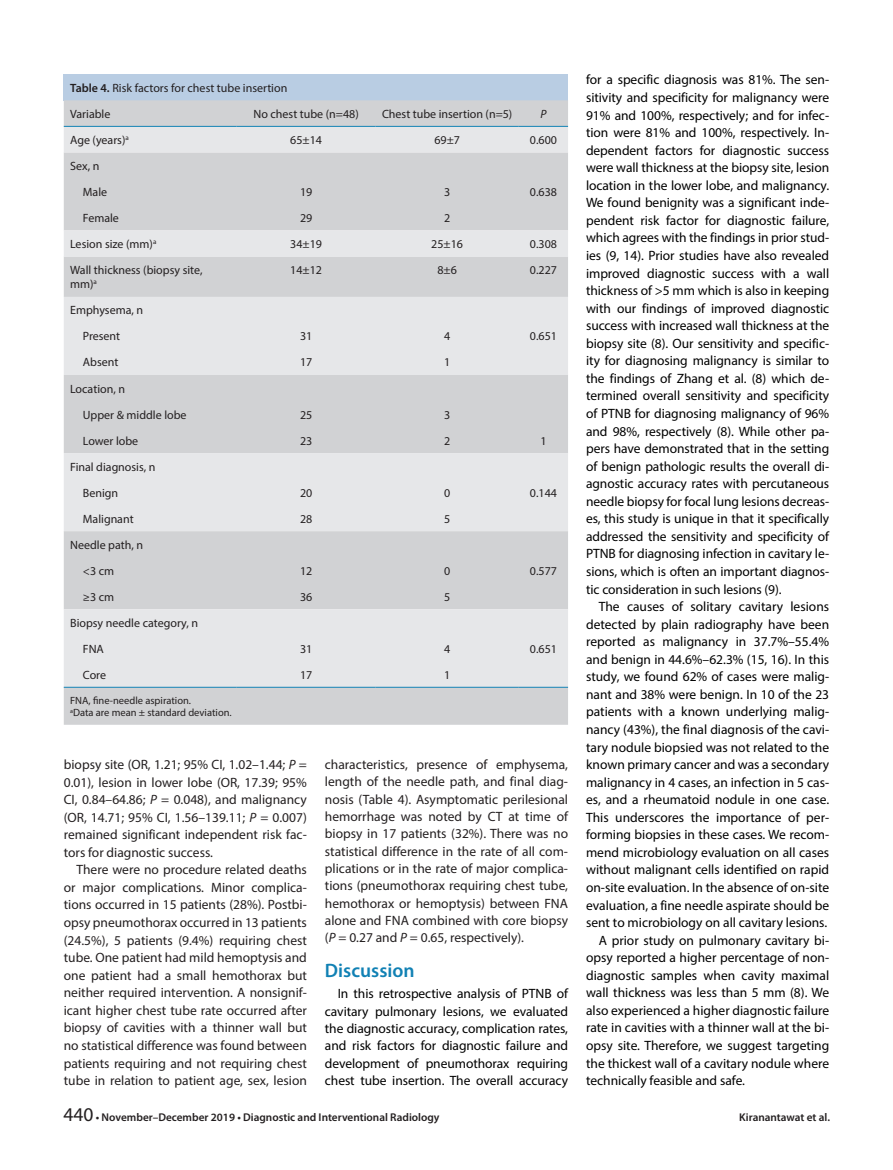
<style>
.page{position:relative;width:893px;height:1170px;background:#fff}
.page>*{position:absolute;margin:0;border:0;box-sizing:border-box;transform-origin:0 0}
.Free_Form{font:600 19.5px "Myriad Pro";color:#1181b4}
.Free_Form-2{font:13.5px/17.5px "Myriad Pro";letter-spacing:-.005em;color:#000;text-align:justify}
.Body{font:13.5px/17.5px "Myriad Pro";color:#231f20;text-align:justify}
.Free_Form-3{font:13.5px/17.5px "Myriad Pro";color:#231f20;text-align:justify}
.Tablo_Metin{font:12px/14.4px "Myriad Pro";color:#231f20}
.Tablo_Metin-2{font:italic 12px "Myriad Pro";color:#231f20}
.t1{font:600 11.25px "Myriad Pro";color:#231f20}
.Tablo_Metin-3{font:10.5px "Myriad Pro";color:#231f20}
.s1{font-weight:600}
.s2{font-style:italic}
.s3{font-weight:400;font-size:19.5px}
</style>
<div class="page">
<div style="left:64px;top:74px;width:504px;height:26px;background:#b9cde3"></div>
<div style="left:64px;top:100px;width:504px;height:624px;background:#d1d2d4"></div>
<svg style="left:64px;top:127px;width:504px;height:560px;background:#dbdcde"></svg>
<hr style="left:64px;top:126px;width:173px;height:1px;background:#1181b4">
<hr style="left:237px;top:126px;width:139px;height:1px;background:#1181b4">
<hr style="left:376px;top:126px;width:143px;height:1px;background:#1181b4">
<hr style="left:519px;top:126px;width:49px;height:1px;background:#1181b4">
<hr style="left:64px;top:687px;width:173px;height:1px;background:#1181b4">
<hr style="left:237px;top:687px;width:139px;height:1px;background:#1181b4">
<hr style="left:376px;top:687px;width:143px;height:1px;background:#1181b4">
<hr style="left:519px;top:687px;width:49px;height:1px;background:#1181b4">
<p class="Tablo_Metin" style="left:70px;top:80px;width:219px"><span class="s1">Table 4.</span> Risk factors for chest tube insertion</p>
<p class="Tablo_Metin" style="left:70px;top:106px;width:42px">Variable</p>
<p class="Tablo_Metin" style="left:254px;top:106px;width:107px">No chest tube (n=48)</p>
<p class="Tablo_Metin" style="left:382px;top:106px;width:132px">Chest tube insertion (n=5)</p>
<p class="Tablo_Metin-2" style="left:540px;top:106px;width:8px">P</p>
<p class="Tablo_Metin" style="left:70px;top:132px;width:60px">Age (years)<sup>a</sup></p>
<p class="Tablo_Metin" style="left:290px;top:132px;width:33px">65±14</p>
<p class="Tablo_Metin" style="left:434px;top:132px;width:27px">69±7</p>
<p class="Tablo_Metin" style="left:530px;top:132px;width:29px">0.600</p>
<p class="Tablo_Metin" style="left:70px;top:158px;width:31px">Sex, n</p>
<p class="Tablo_Metin" style="left:83px;top:184px;width:26px">Male</p>
<p class="Tablo_Metin" style="left:300px;top:184px;width:14px">19</p>
<p class="Tablo_Metin" style="left:444px;top:184px;width:8px">3</p>
<p class="Tablo_Metin" style="left:530px;top:184px;width:29px">0.638</p>
<p class="Tablo_Metin" style="left:83px;top:210px;width:38px">Female</p>
<p class="Tablo_Metin" style="left:300px;top:210px;width:14px">29</p>
<p class="Tablo_Metin" style="left:444px;top:210px;width:8px">2</p>
<p class="Tablo_Metin" style="left:70px;top:236px;width:88px">Lesion size (mm)<sup>a</sup></p>
<p class="Tablo_Metin" style="left:290px;top:236px;width:33px">34±19</p>
<p class="Tablo_Metin" style="left:431px;top:236px;width:33px">25±16</p>
<p class="Tablo_Metin" style="left:530px;top:236px;width:29px">0.308</p>
<p class="Tablo_Metin" style="left:70px;top:262px;width:134px">Wall thickness (biopsy site, mm)<sup>a</sup></p>
<p class="Tablo_Metin" style="left:290px;top:262px;width:33px">14±12</p>
<p class="Tablo_Metin" style="left:437px;top:262px;width:21px">8±6</p>
<p class="Tablo_Metin" style="left:530px;top:262px;width:29px">0.227</p>
<p class="Tablo_Metin" style="left:70px;top:303px;width:75px">Emphysema, n</p>
<p class="Tablo_Metin" style="left:83px;top:329px;width:39px">Present</p>
<p class="Tablo_Metin" style="left:300px;top:329px;width:14px">31</p>
<p class="Tablo_Metin" style="left:444px;top:329px;width:8px">4</p>
<p class="Tablo_Metin" style="left:530px;top:329px;width:29px">0.651</p>
<p class="Tablo_Metin" style="left:83px;top:355px;width:37px">Absent</p>
<p class="Tablo_Metin" style="left:300px;top:355px;width:14px">17</p>
<p class="Tablo_Metin" style="left:444px;top:355px;width:8px">1</p>
<p class="Tablo_Metin" style="left:70px;top:381px;width:56px">Location, n</p>
<p class="Tablo_Metin" style="left:83px;top:407px;width:105px">Upper &amp; middle lobe</p>
<p class="Tablo_Metin" style="left:300px;top:407px;width:14px">25</p>
<p class="Tablo_Metin" style="left:444px;top:407px;width:8px">3</p>
<p class="Tablo_Metin" style="left:83px;top:433px;width:57px">Lower lobe</p>
<p class="Tablo_Metin" style="left:300px;top:433px;width:14px">23</p>
<p class="Tablo_Metin" style="left:444px;top:433px;width:8px">2</p>
<p class="Tablo_Metin" style="left:540px;top:433px;width:8px">1</p>
<p class="Tablo_Metin" style="left:70px;top:459px;width:87px">Final diagnosis, n</p>
<p class="Tablo_Metin" style="left:83px;top:485px;width:37px">Benign</p>
<p class="Tablo_Metin" style="left:300px;top:485px;width:14px">20</p>
<p class="Tablo_Metin" style="left:444px;top:485px;width:8px">0</p>
<p class="Tablo_Metin" style="left:530px;top:485px;width:29px">0.144</p>
<p class="Tablo_Metin" style="left:83px;top:511px;width:52px">Malignant</p>
<p class="Tablo_Metin" style="left:300px;top:511px;width:14px">28</p>
<p class="Tablo_Metin" style="left:444px;top:511px;width:8px">5</p>
<p class="Tablo_Metin" style="left:70px;top:537px;width:74px">Needle path, n</p>
<p class="Tablo_Metin" style="left:83px;top:563px;width:33px">&lt;3 cm</p>
<p class="Tablo_Metin" style="left:300px;top:563px;width:14px">12</p>
<p class="Tablo_Metin" style="left:444px;top:563px;width:8px">0</p>
<p class="Tablo_Metin" style="left:530px;top:563px;width:29px">0.577</p>
<p class="Tablo_Metin" style="left:83px;top:589px;width:33px">≥3 cm</p>
<p class="Tablo_Metin" style="left:300px;top:589px;width:14px">36</p>
<p class="Tablo_Metin" style="left:444px;top:589px;width:8px">5</p>
<p class="Tablo_Metin" style="left:70px;top:615px;width:129px">Biopsy needle category, n</p>
<p class="Tablo_Metin" style="left:83px;top:641px;width:23px">FNA</p>
<p class="Tablo_Metin" style="left:300px;top:641px;width:14px">31</p>
<p class="Tablo_Metin" style="left:444px;top:641px;width:8px">4</p>
<p class="Tablo_Metin" style="left:530px;top:641px;width:29px">0.651</p>
<p class="Tablo_Metin" style="left:83px;top:667px;width:25px">Core</p>
<p class="Tablo_Metin" style="left:300px;top:667px;width:14px">17</p>
<p class="Tablo_Metin" style="left:444px;top:667px;width:8px">1</p>
<p class="Tablo_Metin-3" style="left:70px;top:693px;width:122px">FNA, fine-needle aspiration.</p>
<p class="Tablo_Metin-3" style="left:70px;top:706px;width:163px"><sup>a</sup>Data are mean ± standard deviation.</p>
<p class="Free_Form-3" style="left:64px;top:755px;width:245px">biopsy site (OR, 1.21; 95% CI, 1.02–1.44; <span class="s2">P</span> = 0.01), lesion in lower lobe (OR, 17.39; 95% CI, 0.84–64.86; <span class="s2">P</span> = 0.048), and malignancy (OR, 14.71; 95% CI, 1.56–139.11; <span class="s2">P</span> = 0.007) remained significant independent risk fac&shy;tors for diagnostic success.</p>
<p class="Body" style="left:64px;top:860px;width:245px;text-indent:13px">There were no procedure related deaths or major complications. Minor complica&shy;tions occurred in 15 patients (28%). Postbi&shy;opsy pneumothorax occurred in 13 patients (24.5%), 5 patients (9.4%) requiring chest tube. One patient had mild hemoptysis and one patient had a small hemothorax but neither required intervention. A nonsignif&shy;icant higher chest tube rate occurred after biopsy of cavities with a thinner wall but no statistical difference was found between patients requiring and not requiring chest tube in relation to patient age, sex, lesion</p>
<p class="Body" style="left:325px;top:755px;width:245px">characteristics, presence of emphysema, length of the needle path, and final diag&shy;nosis (Table 4). Asymptomatic perilesional hemorrhage was noted by CT at time of biopsy in 17 patients (32%). There was no statistical difference in the rate of all com&shy;plications or in the rate of major complica&shy;tions (pneumothorax requiring chest tube, hemothorax or hemoptysis) between FNA alone and FNA combined with core biopsy (<span class="s2">P</span> = 0.27 and <span class="s2">P</span> = 0.65, respectively).</p>
<p class="Free_Form" style="left:325px;top:957px;width:91px">Discussion</p>
<p class="Free_Form-2" style="left:325px;top:984px;width:245px;text-indent:13px">In this retrospective analysis of PTNB of cavitary pulmonary lesions, we evaluated the diagnostic accuracy, complication rates, and risk factors for diagnostic failure and development of pneumothorax requiring chest tube insertion. The overall accuracy</p>
<p class="Free_Form-2" style="left:586px;top:71px;width:245px">for a specific diagnosis was 81%. The sen&shy;sitivity and specificity for malignancy were 91% and 100%, respectively; and for infec&shy;tion were 81% and 100%, respectively. In&shy;dependent factors for diagnostic success were wall thickness at the biopsy site, lesion location in the lower lobe, and malignancy.<br>We found benignity was a significant inde&shy;pendent risk factor for diagnostic failure, which agrees with the findings in prior stud&shy;ies (9, 14). Prior studies have also revealed improved diagnostic success with a wall thickness of &gt;5 mm which is also in keeping with our findings of improved diagnostic success with increased wall thickness at the biopsy site (8). Our sensitivity and specific&shy;ity for diagnosing malignancy is similar to the findings of Zhang et al. (8) which de&shy;termined overall sensitivity and specificity of PTNB for diagnosing malignancy of 96% and 98%, respectively (8). While other pa&shy;pers have demonstrated that in the setting of benign pathologic results the overall di&shy;agnostic accuracy rates with percutaneous needle biopsy for focal lung lesions decreas&shy;es, this study is unique in that it specifically addressed the sensitivity and specificity of PTNB for diagnosing infection in cavitary le&shy;sions, which is often an important diagnos&shy;tic consideration in such lesions (9).</p>
<p class="Free_Form-2" style="left:586px;top:597px;width:245px;text-indent:13px">The causes of solitary cavitary lesions detected by plain radiography have been reported as malignancy in 37.7%–55.4% and benign in 44.6%–62.3% (15, 16). In this study, we found 62% of cases were malig&shy;nant and 38% were benign. In 10 of the 23 patients with a known underlying malig&shy;nancy (43%), the final diagnosis of the cavi&shy;tary nodule biopsied was not related to the known primary cancer and was a secondary malignancy in 4 cases, an infection in 5 cas&shy;es, and a rheumatoid nodule in one case.<br>This underscores the importance of per&shy;forming biopsies in these cases. We recom&shy;mend microbiology evaluation on all cases without malignant cells identified on rapid on-site evaluation. In the absence of on-site evaluation, a fine needle aspirate should be sent to microbiology on all cavitary lesions.</p>
<p class="Free_Form-2" style="left:586px;top:931px;width:245px;text-indent:13px">A prior study on pulmonary cavitary bi&shy;opsy reported a higher percentage of non&shy;diagnostic samples when cavity maximal wall thickness was less than 5 mm (8). We also experienced a higher diagnostic failure rate in cavities with a thinner wall at the bi&shy;opsy site. Therefore, we suggest targeting the thickest wall of a cavitary nodule where technically feasible and safe.</p>
<p class="t1" style="left:63px;top:1109px;width:378px"><span class="s3">440</span> • November–December 2019 • Diagnostic and Interventional Radiology</p>
<p class="t1" style="left:739px;top:1109px;width:92px">Kiranantawat et al.</p>
</div>
